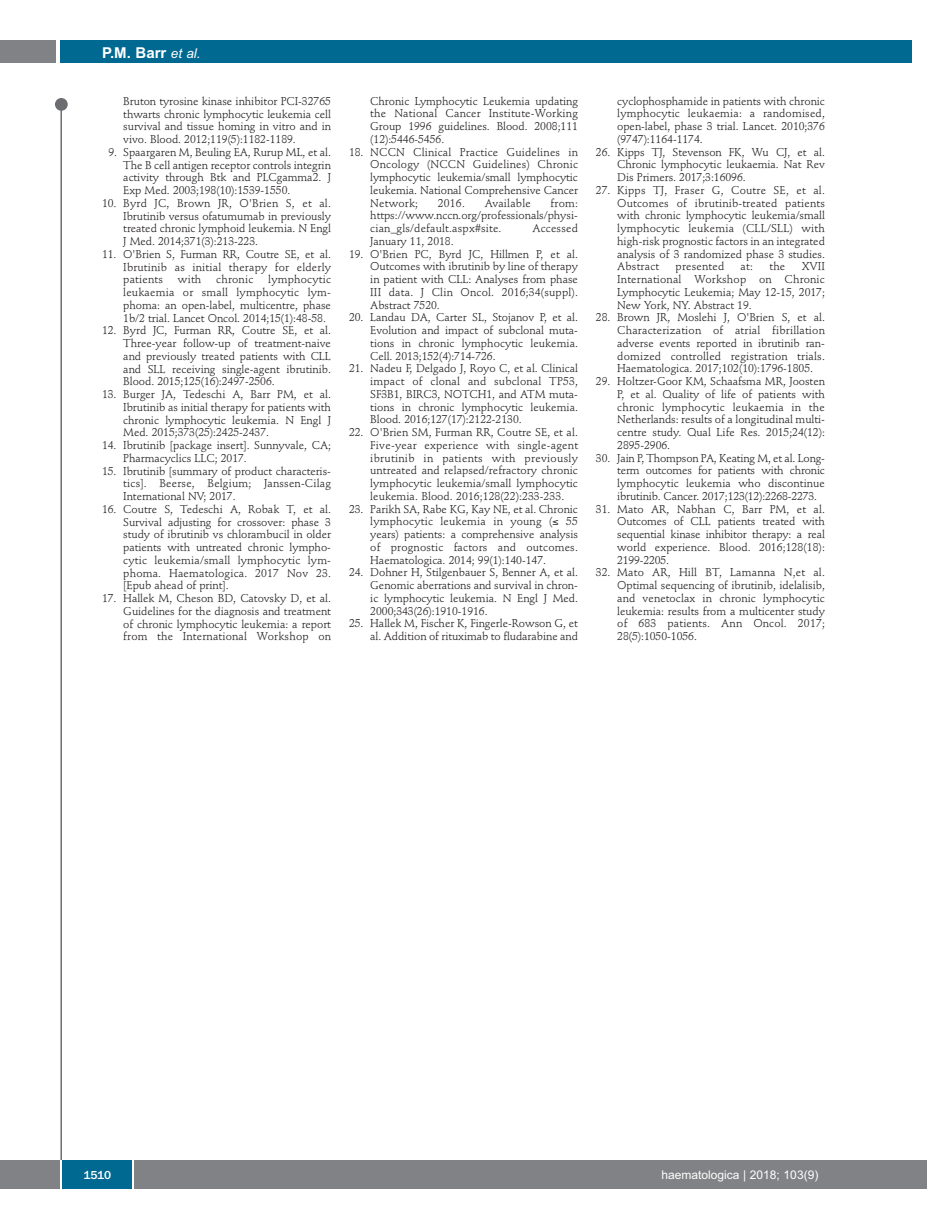
<style>
.page{position:relative;width:927px;height:1225px;background:#fff}
.page>*{position:absolute;margin:0;border:0;box-sizing:border-box;transform-origin:0 0}
.t1{font:700 15px "Arial";color:#fff}
.t2{font:12px "Arial";color:#fff}
.t3{font:500 12px "Franklin Gothic";color:#fff}
.t4{font:11.25px/12.8px "Stempel Schneidler";letter-spacing:-.005em;color:#231f20;text-align:justify}
.t5{font:11.25px "Stempel Schneidler";letter-spacing:.015em;color:#231f20}
.s1{font-weight:400;font-style:italic;font-size:13.5px}
</style>
<div class="page">
<div style="left:911px;top:1160px;width:16px;height:28px;background:#808285"></div>
<div style="left:55px;top:98px;width:13px;height:13px;background:#6c6d70;border-radius:50%"></div>
<hr style="left:60px;top:101px;width:2px;height:1061px;background:#6c6d70">
<div style="left:60px;top:40px;width:852px;height:22px;background:#006991"></div>
<div style="left:0;top:40px;width:56px;height:22px;background:#808285"></div>
<div style="left:0;top:1160px;width:911px;height:28px;background:#808285"></div>
<div style="left:62px;top:1160px;width:71px;height:28px;background:#006991"></div>
<hr style="left:60px;top:1160px;width:2px;height:28px;background:#fff">
<svg style="left:133px;top:1160px;width:1px;height:28px"></svg>
<h1 class="t1" style="left:102px;top:44px;width:100px">P.M. Barr <span class="s1">et al.</span></h1>
<p class="t4" style="left:123px;top:96px;width:209px">Bruton tyrosine kinase inhibitor PCI-32765 thwarts chronic lymphocytic leukemia cell survival and tissue homing in vitro and in vivo. Blood. 2012;119(5):1182-1189.</p>
<p class="t4" style="left:123px;top:147px;width:209px;text-indent:-15px">9. Spaargaren M, Beuling EA, Rurup ML, et al.<br>The B cell antigen receptor controls integrin activity through Btk and PLCgamma2. J Exp Med. 2003;198(10):1539-1550.</p>
<p class="t4" style="left:123px;top:198px;width:209px;text-indent:-21px">10. Byrd JC, Brown JR, O'Brien S, et al.<br>Ibrutinib versus ofatumumab in previously treated chronic lymphoid leukemia. N Engl J Med. 2014;371(3):213-223.</p>
<p class="t4" style="left:123px;top:249px;width:209px;text-indent:-21px">11. O'Brien S, Furman RR, Coutre SE, et al.<br>Ibrutinib as initial therapy for elderly patients</p>
<p class="t4" style="left:123px;top:274px;width:209px;text-indent:145px">lymphocytic leukaemia or small lymphocytic lym&shy;phoma: an open-label, multicentre, phase 1b/2 trial. Lancet Oncol. 2014;15(1):48-58.</p>
<p class="t4" style="left:123px;top:325px;width:209px;text-indent:-21px">12. Byrd JC, Furman RR, Coutre SE, et al.<br>Three-year follow-up of treatment-naive and previously treated patients with CLL and SLL receiving single-agent ibrutinib.<br>Blood. 2015;125(16):2497-2506.</p>
<p class="t4" style="left:123px;top:389px;width:209px;text-indent:-21px">13. Burger JA, Tedeschi A, Barr PM, et al.<br>Ibrutinib as initial therapy for patients with chronic lymphocytic leukemia. N Engl J Med. 2015;373(25):2425-2437.</p>
<p class="t4" style="left:123px;top:440px;width:209px;text-indent:-21px">14. Ibrutinib [package insert]. Sunnyvale, CA;<br>Pharmacyclics LLC; 2017.</p>
<p class="t4" style="left:123px;top:465px;width:209px;text-indent:-21px">15. Ibrutinib [summary of product characteris&shy;tics]. Beerse, Belgium; Janssen-Cilag International NV; 2017.</p>
<p class="t4" style="left:123px;top:504px;width:209px;text-indent:-21px">16. Coutre S, Tedeschi A, Robak T, et al.<br>Survival adjusting for crossover: phase 3 study of ibrutinib vs chlorambucil in older patients with untreated chronic lympho&shy;cytic leukemia/small lymphocytic lym&shy;phoma. Haematologica. 2017 Nov 23. [Epub ahead of print].</p>
<p class="t4" style="left:123px;top:593px;width:209px;text-indent:-21px">17. Hallek M, Cheson BD, Catovsky D, et al.<br>Guidelines for the diagnosis and treatment of chronic lymphocytic leukemia: a report from the International Workshop on</p>
<p class="t4" style="left:178px;top:274px;width:25px">with</p>
<p class="t5" style="left:216px;top:275px;width:39px">chronic</p>
<p class="t4" style="left:370px;top:95px;width:209px">Chronic Lymphocytic Leukemia updating the National Cancer Institute-Working Group 1996 guidelines. Blood. 2008;111 (12):5446-5456.</p>
<p class="t4" style="left:370px;top:146px;width:209px;text-indent:-21px">18. NCCN Clinical Practice Guidelines in Oncology (NCCN Guidelines) Chronic lymphocytic leukemia/small lymphocytic leukemia. National Comprehensive Cancer Network;</p>
<p class="t4" style="left:370px;top:197px;width:209px;text-indent:180px">from: https://www.nccn.org/professionals/physi&shy;cian_gls/default.aspx#site.</p>
<p class="t4" style="left:438px;top:197px;width:29px">2016.</p>
<p class="t5" style="left:485px;top:198px;width:48px">Available</p>
<p class="t5" style="left:532px;top:224px;width:47px">Accessed</p>
<p class="t4" style="left:370px;top:236px;width:85px">January 11, 2018.</p>
<p class="t4" style="left:370px;top:248px;width:209px;text-indent:-21px">19. O'Brien PC, Byrd JC, Hillmen P, et al.<br>Outcomes with ibrutinib by line of therapy in patient with CLL: Analyses from phase III data. J Clin Oncol. 2016;34(suppl).<br>Abstract 7520.</p>
<p class="t4" style="left:370px;top:312px;width:209px;text-indent:-21px">20. Landau DA, Carter SL, Stojanov P, et al.<br>Evolution and impact of subclonal muta&shy;tions in chronic lymphocytic leukemia.<br>Cell. 2013;152(4):714-726.</p>
<p class="t4" style="left:370px;top:363px;width:209px;text-indent:-21px">21. Nadeu F, Delgado J, Royo C, et al. Clinical impact of clonal and subclonal TP53, SF3B1, BIRC3, NOTCH1, and ATM muta&shy;tions in chronic lymphocytic leukemia.<br>Blood. 2016;127(17):2122-2130.</p>
<p class="t4" style="left:370px;top:427px;width:209px;text-indent:-21px">22. O'Brien SM, Furman RR, Coutre SE, et al.<br>Five-year experience with single-agent ibrutinib in patients with previously untreated and relapsed/refractory chronic lymphocytic leukemia/small lymphocytic leukemia. Blood. 2016;128(22):233-233.</p>
<p class="t4" style="left:370px;top:503px;width:209px;text-indent:-21px">23. Parikh SA, Rabe KG, Kay NE, et al. Chronic lymphocytic leukemia in young (≤ 55 years) patients: a comprehensive analysis of prognostic factors and outcomes.<br>Haematologica. 2014; 99(1):140-147.</p>
<p class="t4" style="left:370px;top:567px;width:209px;text-indent:-21px">24. Dohner H, Stilgenbauer S, Benner A, et al.<br>Genomic aberrations and survival in chron&shy;ic lymphocytic leukemia. N Engl J Med.<br>2000;343(26):1910-1916.</p>
<p class="t4" style="left:349px;top:618px;width:230px;text-align:right">25. Hallek M, Fischer K, Fingerle-Rowson G, et al. Addition of rituximab to fludarabine and</p>
<p class="t4" style="left:617px;top:95px;width:209px">cyclophosphamide in patients with chronic lymphocytic leukaemia: a randomised, open-label, phase 3 trial. Lancet. 2010;376 (9747):1164-1174.</p>
<p class="t4" style="left:617px;top:146px;width:209px;text-indent:-21px">26. Kipps TJ, Stevenson FK, Wu CJ, et al.<br>Chronic lymphocytic leukaemia. Nat Rev Dis Primers. 2017;3:16096.</p>
<p class="t4" style="left:617px;top:185px;width:209px;text-indent:-21px">27. Kipps TJ, Fraser G, Coutre SE, et al.<br>Outcomes of ibrutinib-treated patients with chronic lymphocytic leukemia/small lymphocytic leukemia (CLL/SLL) with high-risk prognostic factors in an integrated analysis of 3 randomized phase 3 studies.<br>Abstract</p>
<p class="t5" style="left:676px;top:262px;width:50px">presented</p>
<p class="t4" style="left:741px;top:261px;width:14px">at:</p>
<p class="t4" style="left:769px;top:261px;width:17px">the</p>
<p class="t4" style="left:617px;top:261px;width:209px;text-indent:184px">XVII International Workshop on Chronic Lymphocytic Leukemia; May 12-15, 2017; New York, NY. Abstract 19.</p>
<p class="t4" style="left:617px;top:312px;width:209px;text-indent:-21px">28. Brown JR, Moslehi J, O'Brien S, et al.<br>Characterization of atrial fibrillation adverse events reported in ibrutinib ran&shy;domized controlled registration trials.<br>Haematologica. 2017;102(10):1796-1805.</p>
<p class="t4" style="left:617px;top:376px;width:209px;text-indent:-21px">29. Holtzer-Goor KM, Schaafsma MR, Joosten P, et al. Quality of life of patients with chronic lymphocytic leukaemia in the Netherlands: results of a longitudinal multi&shy;centre study. Qual Life Res. 2015;24(12):<br>2895-2906.</p>
<p class="t4" style="left:617px;top:452px;width:209px;text-indent:-21px">30. Jain P, Thompson PA, Keating M, et al. Long&shy;term outcomes for patients with chronic lymphocytic leukemia who discontinue ibrutinib. Cancer. 2017;123(12):2268-2273.</p>
<p class="t4" style="left:617px;top:503px;width:209px;text-indent:-21px">31. Mato AR, Nabhan C, Barr PM, et al.<br>Outcomes of CLL patients treated with sequential kinase inhibitor therapy: a real world experience. Blood. 2016;128(18):<br>2199-2205.</p>
<p class="t4" style="left:617px;top:567px;width:209px;text-indent:-21px">32. Mato AR, Hill BT, Lamanna N,et al.<br>Optimal sequencing of ibrutinib, idelalisib, and venetoclax in chronic lymphocytic leukemia: results from a multicenter study of 683 patients. Ann Oncol. 2017; 28(5):1050-1056.</p>
<p class="t3" style="left:83px;top:1167px;width:29px">1510</p>
<p class="t2" style="left:661px;top:1167px;width:158px">haematologica | 2018; 103(9)</p>
</div>
